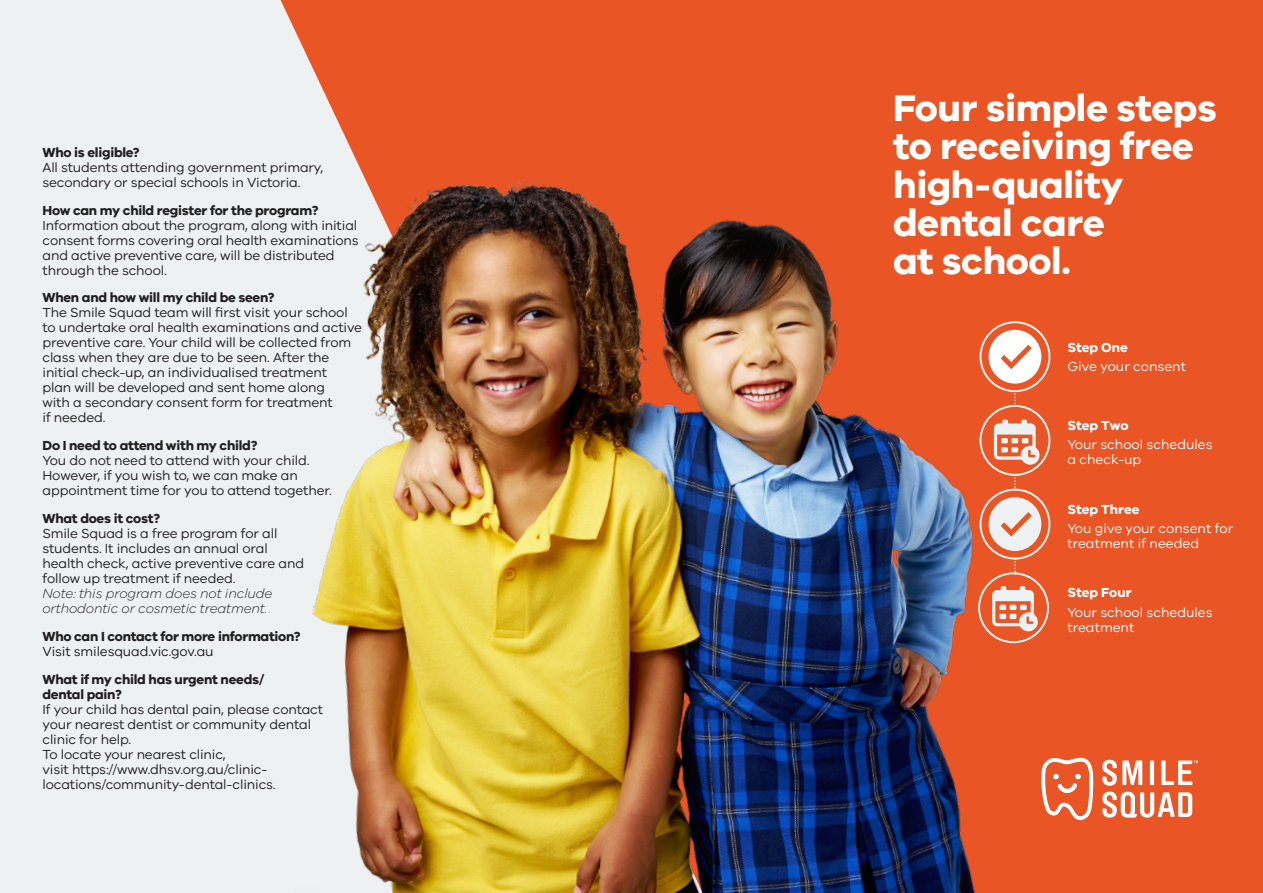
<style>
.page{position:relative;width:1263px;height:893px;background:#edf1f1}
.page>*{position:absolute;margin:0;border:0;box-sizing:border-box;transform-origin:0 0}
.t1{font:700 38.25px/38.2px "VIC";letter-spacing:-.01em;color:#fff}
.t2{font:13.5px/15px "VIC";letter-spacing:-.01em;color:#231f20}
.t3{font:700 13.5px/15px "VIC";letter-spacing:-.02em;color:#231f20}
.t4{font:13.5px/15px "VIC";color:#fff}
.t5{font:700 13.5px "VIC";color:#fff}
.s1{font-weight:300;font-style:italic}
</style>
<div class="page">
<div style="left:281px;top:0;width:982px;height:893px;background:#e95524"></div>
<svg style="left:1102px;top:792px;width:90px;height:26px;background:#f3a78d"></svg>
<svg style="left:1150px;top:760px;width:4px;height:25px"></svg>
<svg style="left:1102px;top:760px;width:40px;height:26px"></svg>
<svg style="left:1161px;top:760px;width:37px;height:25px"></svg>
<svg style="left:1042px;top:758px;width:51px;height:62px;background:#ef8561"></svg>
<img style="left:293px;top:165px;width:749px;height:728px">
<p class="t3" style="left:43px;top:144px;width:99px">Who is eligible?</p>
<p class="t2" style="left:43px;top:159px;width:282px">All students attending government primary, secondary or special schools in Victoria.</p>
<p class="t3" style="left:43px;top:202px;width:277px">How can my child register for the program?</p>
<p class="t2" style="left:43px;top:217px;width:318px">Information about the program, along with initial consent forms covering oral health examinations and active preventive care, will be distributed through the school.</p>
<p class="t3" style="left:43px;top:290px;width:234px">When and how will my child be seen?</p>
<p class="t2" style="left:43px;top:305px;width:321px">The Smile Squad team will first visit your school to undertake oral health examinations and active preventive care. Your child will be collected from class when they are due to be seen. After the initial check-up, an individualised treatment<br>plan will be developed and sent home along<br>with a secondary consent form for treatment<br>if needed.</p>
<p class="t3" style="left:43px;top:438px;width:216px">Do I need to attend with my child?</p>
<p class="t2" style="left:43px;top:453px;width:291px">You do not need to attend with your child.<br>However, if you wish to, we can make an appointment time for you to attend together.</p>
<p class="t3" style="left:43px;top:510px;width:119px">What does it cost?</p>
<p class="t2" style="left:43px;top:525px;width:263px">Smile Squad is a free program for all students. It includes an annual oral health check, active preventive care and follow up treatment if needed.<br><span class="s1">Note: this program does not include orthodontic or cosmetic treatment.</span></p>
<p class="t3" style="left:43px;top:628px;width:260px">Who can I contact for more information?</p>
<p class="t2" style="left:43px;top:643px;width:173px">Visit smilesquad.vic.gov.au</p>
<p class="t3" style="left:43px;top:671px;width:224px">What if my child has urgent needs/ dental pain?</p>
<p class="t2" style="left:43px;top:701px;width:282px">If your child has dental pain, please contact your nearest dentist or community dental clinic for help.<br>To locate your nearest clinic,<br>visit https://www.dhsv.org.au/clinic&shy;locations/community-dental-clinics.</p>
<p class="t1" style="left:893px;top:88px;width:325px">Four simple steps to receiving free high-quality dental care<br>at school.</p>
<p class="t5" style="left:1067px;top:339px;width:62px">Step One</p>
<p class="t4" style="left:1067px;top:359px;width:120px">Give your consent</p>
<p class="t5" style="left:1067px;top:417px;width:63px">Step Two</p>
<p class="t4" style="left:1067px;top:437px;width:147px">Your school schedules a check-up</p>
<p class="t5" style="left:1067px;top:501px;width:74px">Step Three</p>
<p class="t4" style="left:1067px;top:520px;width:167px">You give your consent for treatment if needed</p>
<p class="t5" style="left:1067px;top:584px;width:66px">Step Four</p>
<p class="t4" style="left:1067px;top:604px;width:147px">Your school schedules treatment</p>
</div>
